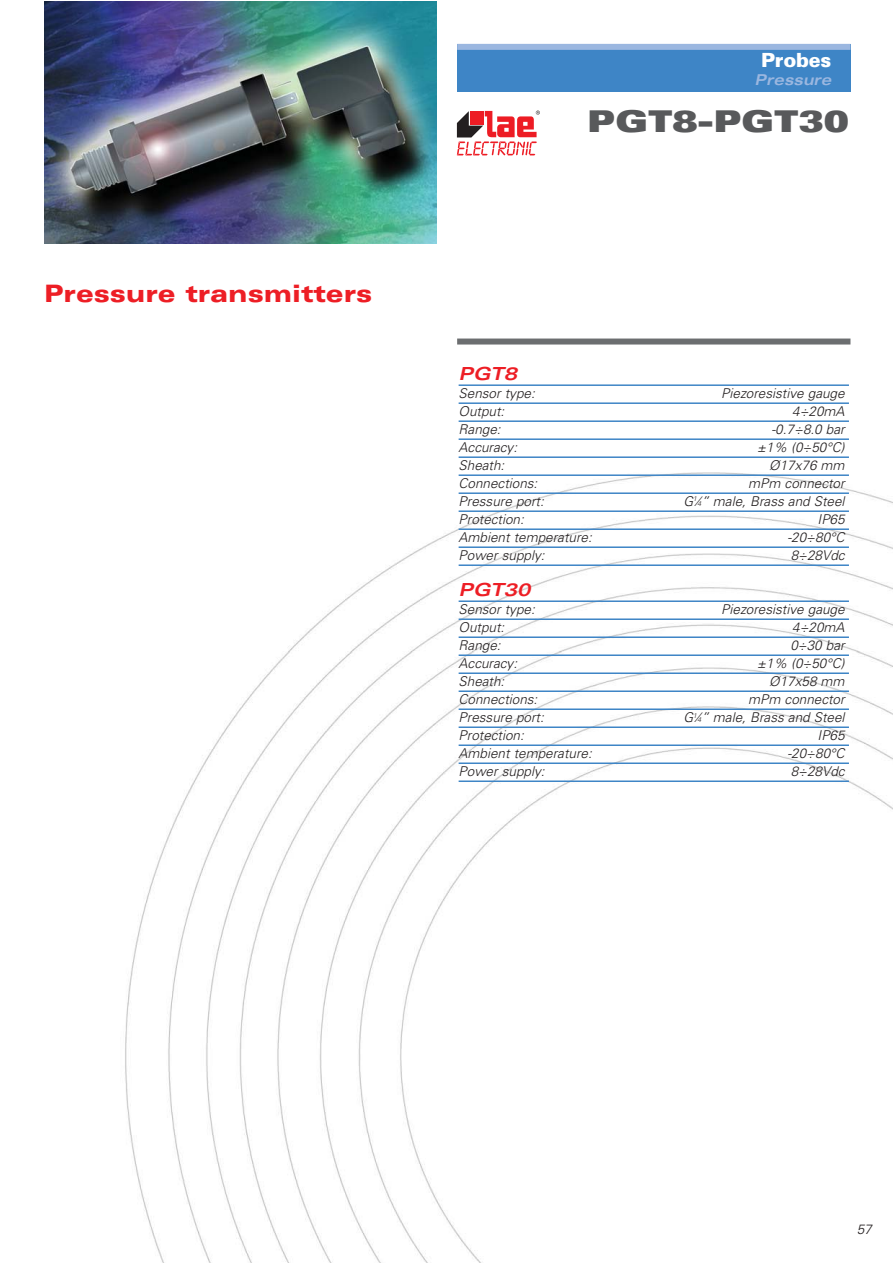
<style>
.page{position:relative;width:893px;height:1263px;background:#fff}
.page>*{position:absolute;margin:0;border:0;box-sizing:border-box;transform-origin:0 0}
.t1{font:900 expanded 30px "Univers";color:#58595b}
.t2{font:900 expanded 24px "Univers";color:#ed1e25}
.t3{font:900 19.5px "Univers";letter-spacing:-.015em;color:#fff}
.t4{font:italic 700 expanded 18px "Univers";color:#ed1e25}
.t5{font:italic 700 expanded 15px "Univers";color:#9bb7e0;scale:.95 1}
.t6{font:italic 300 13.5px "Univers";color:#231f20}
.s1{font-size:6.75px}
</style>
<div class="page">
<img style="left:125px;top:43px;width:768px;height:1220px">
<img style="left:44px;top:1px;width:393px;height:243px">
<div style="left:457px;top:338px;width:393px;height:6px;background:#6c6e70"></div>
<div style="left:457px;top:44px;width:393px;height:48px;background:#3e85c6"></div>
<div style="left:457px;top:44px;width:393px;height:6px;background:#9bb7e0"></div>
<hr style="left:459px;top:384px;width:390px;height:2px;background:#3e85c6">
<hr style="left:459px;top:402px;width:390px;height:2px;background:#3e85c6">
<hr style="left:459px;top:420px;width:390px;height:2px;background:#3e85c6">
<hr style="left:459px;top:438px;width:390px;height:2px;background:#3e85c6">
<hr style="left:459px;top:456px;width:390px;height:2px;background:#3e85c6">
<hr style="left:459px;top:474px;width:390px;height:2px;background:#3e85c6">
<hr style="left:459px;top:492px;width:390px;height:2px;background:#3e85c6">
<hr style="left:459px;top:510px;width:390px;height:2px;background:#3e85c6">
<hr style="left:459px;top:528px;width:390px;height:2px;background:#3e85c6">
<hr style="left:459px;top:546px;width:390px;height:2px;background:#3e85c6">
<hr style="left:459px;top:564px;width:390px;height:2px;background:#3e85c6">
<hr style="left:459px;top:600px;width:390px;height:2px;background:#3e85c6">
<hr style="left:459px;top:618px;width:390px;height:2px;background:#3e85c6">
<hr style="left:459px;top:636px;width:390px;height:2px;background:#3e85c6">
<hr style="left:459px;top:654px;width:390px;height:2px;background:#3e85c6">
<hr style="left:459px;top:672px;width:390px;height:2px;background:#3e85c6">
<hr style="left:459px;top:690px;width:390px;height:2px;background:#3e85c6">
<hr style="left:459px;top:708px;width:390px;height:2px;background:#3e85c6">
<hr style="left:459px;top:726px;width:390px;height:2px;background:#3e85c6">
<hr style="left:459px;top:744px;width:390px;height:2px;background:#3e85c6">
<hr style="left:459px;top:762px;width:390px;height:2px;background:#3e85c6">
<hr style="left:459px;top:780px;width:390px;height:2px;background:#3e85c6">
<svg style="left:457px;top:111px;width:83px;height:44px"></svg>
<h2 class="t2" style="left:44px;top:285px;width:330px">Pressure transmitters</h2>
<h3 class="t3" style="left:761px;top:53px;width:72px">Probes</h3>
<p class="t5" style="left:755px;top:74px;width:85px">Pressure</p>
<h1 class="t1" style="left:587px;top:110px;width:263px">PGT8-PGT30</h1>
<h3 class="t4" style="left:459px;top:367px;width:64px">PGT8</h3>
<p class="t6" style="left:459px;top:388px;width:80px">Sensor type:</p>
<p class="t6" style="left:721px;top:388px;width:128px">Piezoresistive gauge</p>
<p class="t6" style="left:459px;top:406px;width:50px">Output:</p>
<p class="t6" style="left:792px;top:406px;width:54px">4÷20mA</p>
<p class="t6" style="left:459px;top:424px;width:46px">Range:</p>
<p class="t6" style="left:772px;top:424px;width:77px">-0.7÷8.0 bar</p>
<p class="t6" style="left:459px;top:442px;width:63px">Accuracy:</p>
<p class="t6" style="left:757px;top:442px;width:91px">±1% (0÷50°C)</p>
<p class="t6" style="left:459px;top:460px;width:50px">Sheath:</p>
<p class="t6" style="left:769px;top:460px;width:80px">Ø17x76 mm</p>
<p class="t6" style="left:459px;top:478px;width:83px">Connections:</p>
<p class="t6" style="left:748px;top:478px;width:101px">mPm connector</p>
<p class="t6" style="left:459px;top:496px;width:89px">Pressure port:</p>
<p class="t6" style="left:683px;top:496px;width:165px">G<sup>1</sup>⁄<span class="s1">4</span>” male, Brass and Steel</p>
<p class="t6" style="left:459px;top:514px;width:69px">Protection:</p>
<p class="t6" style="left:818px;top:514px;width:31px">IP65</p>
<p class="t6" style="left:459px;top:532px;width:137px">Ambient temperature:</p>
<p class="t6" style="left:787px;top:532px;width:61px">-20÷80°C</p>
<p class="t6" style="left:459px;top:550px;width:90px">Power supply :</p>
<p class="t6" style="left:791px;top:550px;width:58px">8÷28Vdc</p>
<h3 class="t4" style="left:459px;top:583px;width:77px">PGT30</h3>
<p class="t6" style="left:459px;top:604px;width:80px">Sensor type:</p>
<p class="t6" style="left:721px;top:604px;width:128px">Piezoresistive gauge</p>
<p class="t6" style="left:459px;top:622px;width:50px">Output:</p>
<p class="t6" style="left:792px;top:622px;width:54px">4÷20mA</p>
<p class="t6" style="left:459px;top:640px;width:46px">Range:</p>
<p class="t6" style="left:790px;top:640px;width:58px">0÷30 bar</p>
<p class="t6" style="left:459px;top:658px;width:63px">Accuracy:</p>
<p class="t6" style="left:757px;top:658px;width:91px">±1% (0÷50°C)</p>
<p class="t6" style="left:459px;top:676px;width:50px">Sheath:</p>
<p class="t6" style="left:769px;top:676px;width:80px">Ø17x58 mm</p>
<p class="t6" style="left:459px;top:694px;width:83px">Connections:</p>
<p class="t6" style="left:748px;top:694px;width:101px">mPm connector</p>
<p class="t6" style="left:459px;top:712px;width:89px">Pressure port:</p>
<p class="t6" style="left:683px;top:712px;width:165px">G<sup>1</sup>⁄<span class="s1">4</span>” male, Brass and Steel</p>
<p class="t6" style="left:459px;top:730px;width:69px">Protection:</p>
<p class="t6" style="left:818px;top:730px;width:31px">IP65</p>
<p class="t6" style="left:459px;top:748px;width:137px">Ambient temperature:</p>
<p class="t6" style="left:787px;top:748px;width:61px">-20÷80°C</p>
<p class="t6" style="left:459px;top:766px;width:90px">Power supply :</p>
<p class="t6" style="left:791px;top:766px;width:58px">8÷28Vdc</p>
<p class="t6" style="left:857px;top:1224px;width:19px">57</p>
</div>
